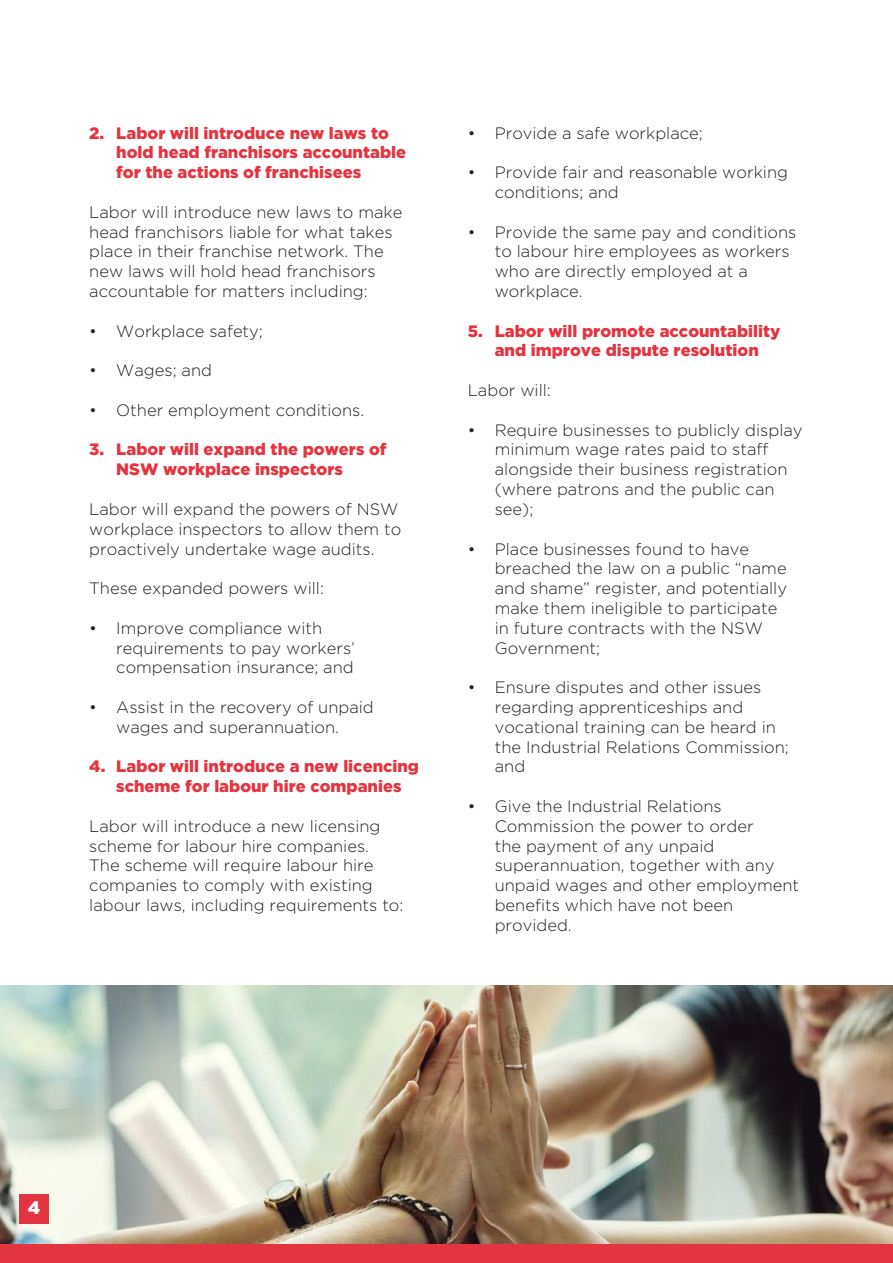
<style>
.page{position:relative;width:893px;height:1263px;background:#fff}
.page>*{position:absolute;margin:0;border:0;box-sizing:border-box;transform-origin:0 0}
.t1{font:900 18px "Gotham";color:#fff}
.t2{font:300 16.5px/19.8px "Gotham";color:#231f20}
.t3{font:900 16.5px/19.8px "Gotham";color:#e4343f}
</style>
<div class="page">
<img style="left:0;top:985px;width:893px;height:259px">
<div style="left:19px;top:1194px;width:30px;height:29px;background:#e4343f"></div>
<div style="left:0;top:1244px;width:893px;height:19px;background:#e4343f"></div>
<p class="t3" style="left:116px;top:123px;width:291px;text-indent:-27px">2. Labor will introduce new laws to hold head franchisors accountable for the actions of franchisees</p>
<p class="t2" style="left:89px;top:202px;width:315px">Labor will introduce new laws to make head franchisors liable for what takes place in their franchise network. The new laws will hold head franchisors accountable for matters including:</p>
<p class="t2" style="left:89px;top:320px;width:175px">• Workplace safety;</p>
<p class="t2" style="left:89px;top:360px;width:124px">• Wages; and</p>
<p class="t2" style="left:89px;top:400px;width:276px">• Other employment conditions.</p>
<p class="t3" style="left:116px;top:440px;width:272px;text-indent:-27px">3. Labor will expand the powers of<br>NSW workplace inspectors</p>
<p class="t2" style="left:89px;top:499px;width:314px">Labor will expand the powers of NSW workplace inspectors to allow them to proactively undertake wage audits.</p>
<p class="t2" style="left:89px;top:578px;width:236px">These expanded powers will:</p>
<p class="t2" style="left:116px;top:617px;width:240px;text-indent:-27px">• Improve compliance with requirements to pay workers’ compensation insurance; and</p>
<p class="t2" style="left:89px;top:697px;width:286px;text-align:center">• Assist in the recovery of unpaid wages and superannuation.</p>
<p class="t3" style="left:89px;top:756px;width:331px;text-align:center">4. Labor will introduce a new licencing scheme for labour hire companies</p>
<p class="t2" style="left:89px;top:815px;width:316px">Labor will introduce a new licensing scheme for labour hire companies.<br>The scheme will require labour hire companies to comply with existing labour laws, including requirements to:</p>
<p class="t2" style="left:468px;top:122px;width:237px">• Provide a safe workplace;</p>
<p class="t2" style="left:495px;top:162px;width:295px;text-indent:-27px">• Provide fair and reasonable working conditions; and</p>
<p class="t2" style="left:495px;top:221px;width:303px;text-indent:-27px">• Provide the same pay and conditions to labour hire employees as workers who are directly employed at a workplace.</p>
<p class="t3" style="left:468px;top:321px;width:314px;text-align:center">5. Labor will promote accountability and improve dispute resolution</p>
<p class="t2" style="left:468px;top:380px;width:85px">Labor will:</p>
<p class="t2" style="left:495px;top:419px;width:309px;text-indent:-27px">• Require businesses to publicly display minimum wage rates paid to staff alongside their business registration (where patrons and the public can see);</p>
<p class="t2" style="left:495px;top:538px;width:294px;text-indent:-27px">• Place businesses found to have breached the law on a public “name and shame” register, and potentially make them ineligible to participate in future contracts with the NSW<br>Government;</p>
<p class="t2" style="left:495px;top:677px;width:296px;text-indent:-27px">• Ensure disputes and other issues regarding apprenticeships and vocational training can be heard in the Industrial Relations Commission; and</p>
<p class="t2" style="left:495px;top:796px;width:306px;text-indent:-27px">• Give the Industrial Relations<br>Commission the power to order<br>the payment of any unpaid superannuation, together with any unpaid wages and other employment benefits which have not been provided.</p>
<p class="t1" style="left:28px;top:1195px;width:14px">4</p>
</div>
